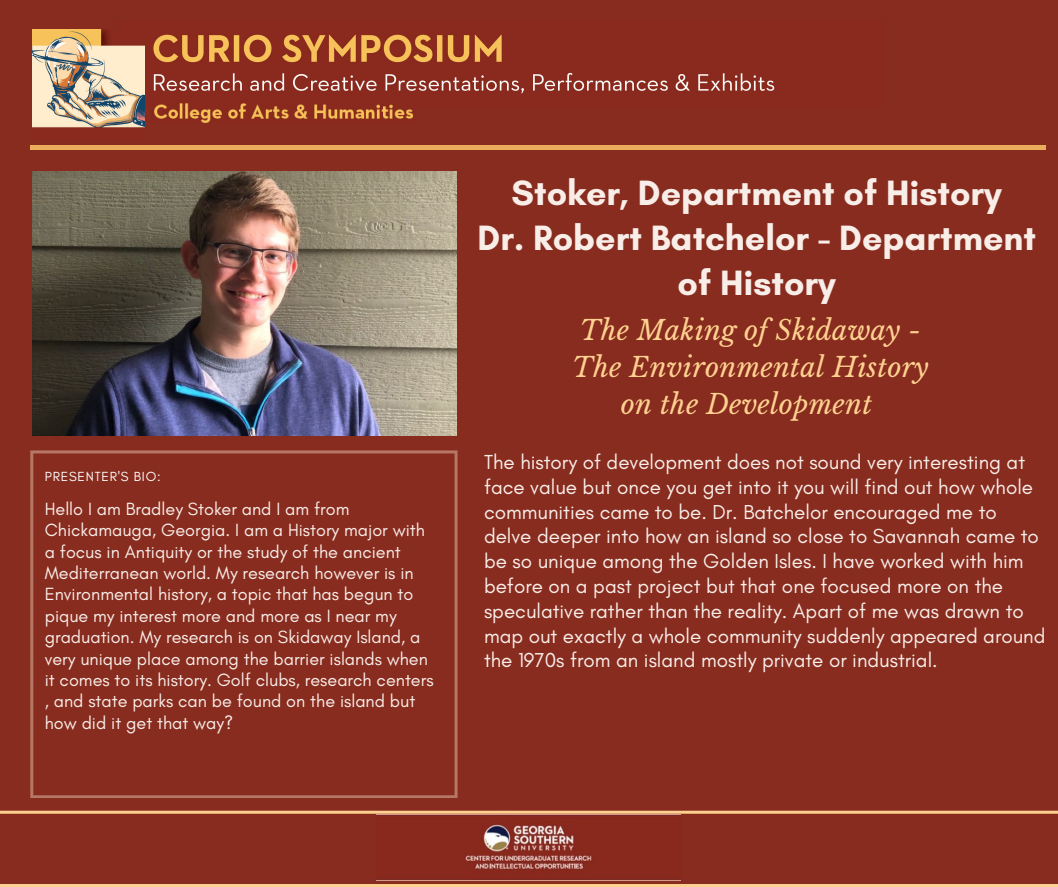
<style>
.page{position:relative;width:1058px;height:887px;background:#fff}
.page>*{position:absolute;margin:0;border:0;box-sizing:border-box;transform-origin:0 0}
.t1{font:700 35.85px/45px "Glacial Indifference";color:#f9ede8;text-align:center}
.t2{font:italic 27px/37.2px "Libre Baskerville";letter-spacing:.01em;color:#ffd190;text-align:center}
.t3{font:20.55px/24.8px "Glacial Indifference";color:#f9ede8}
.t4{font:18px/21.3px "Glacial Indifference";color:#f9ede8}
.t5{font:13.5px "Glacial Indifference";letter-spacing:.06em;color:#fff}
</style>
<div class="page">
<div style="left:0;top:0;width:1058px;height:886px;background:#882c1f"></div>
<hr style="left:30px;top:145px;width:1015px;height:4px;background:#eaad5c">
<img style="left:32px;top:171px;width:424px;height:265px">
<svg style="left:30px;top:450px;width:427px;height:348px"></svg>
<svg style="left:0;top:810px;width:1058px;height:76px"></svg>
<img style="left:377px;top:814px;width:304px;height:66px">
<img style="left:144px;top:34px;width:631px;height:72px">
<img style="left:150px;top:96px;width:266px;height:26px">
<img style="left:33px;top:30px;width:111px;height:98px">
<p class="t5" style="left:45px;top:468px;width:117px">PRESENTER'S BIO:</p>
<p class="t4" style="left:45px;top:498px;width:390px">Hello I am Bradley Stoker and I am from Chickamauga, Georgia. I am a History major with a focus in Antiquity or the study of the ancient Mediterranean world. My research however is in Environmental history, a topic that has begun to pique my interest more and more as I near my graduation. My research is on Skidaway Island, a very unique place among the barrier islands when it comes to its history. Golf clubs, research centers , and state parks can be found on the island but how did it get that way?</p>
<h1 class="t1" style="left:477px;top:170px;width:560px">Stoker, Department of History<br>Dr. Robert Batchelor - Department of History</h1>
<h2 class="t2" style="left:572px;top:312px;width:358px">The Making of Skidaway -<br>The Environmental History on the Development</h2>
<p class="t3" style="left:484px;top:449px;width:563px">The history of development does not sound very interesting at face value but once you get into it you will find out how whole communities came to be. Dr. Batchelor encouraged me to delve deeper into how an island so close to Savannah came to be so unique among the Golden Isles. I have worked with him before on a past project but that one focused more on the speculative rather than the reality. Apart of me was drawn to map out exactly a whole community suddenly appeared around the 1970s from an island mostly private or industrial.</p>
</div>
